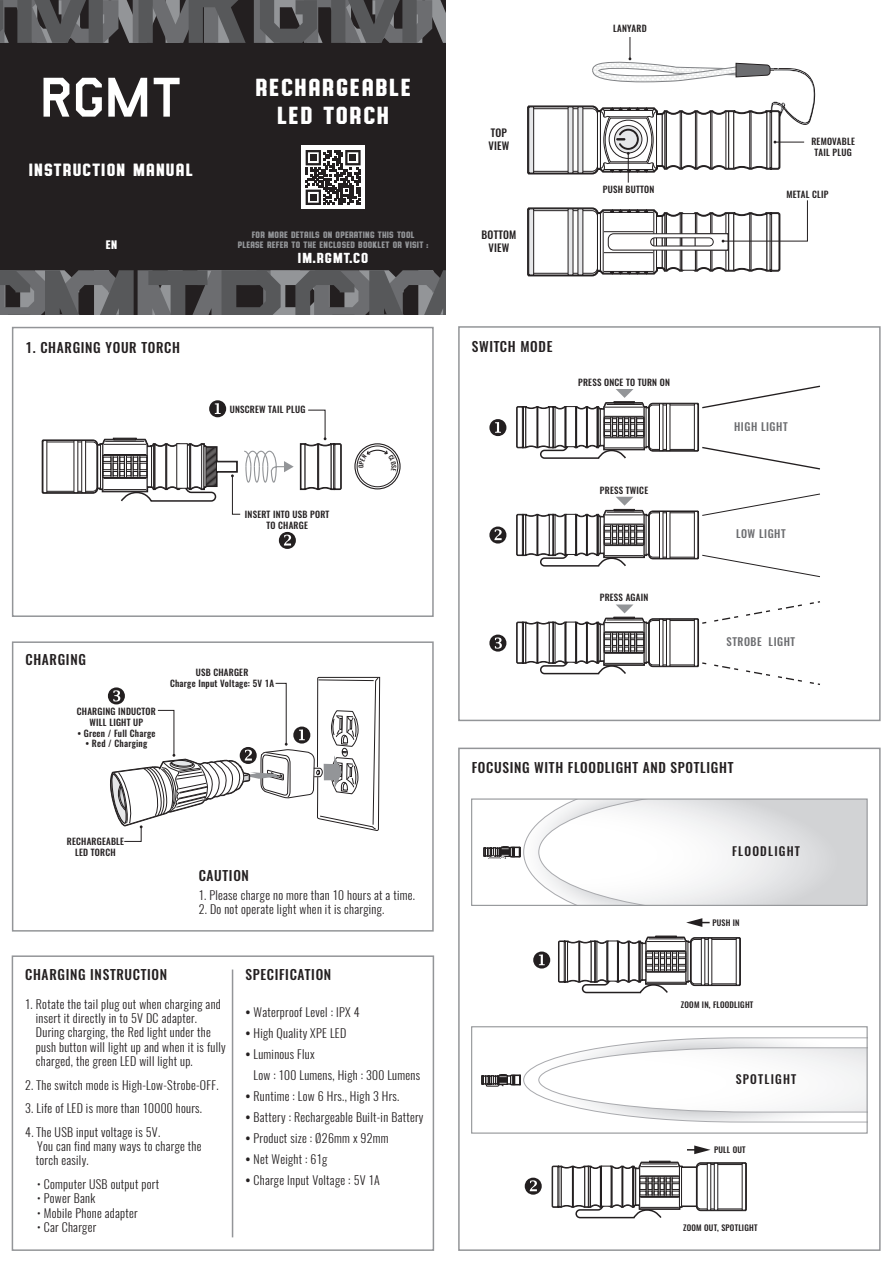
<style>
.page{position:relative;width:893px;height:1263px;background:#fff}
.page>*{position:absolute;margin:0;border:0;box-sizing:border-box;transform-origin:0 0}
.t1{font:24px/28.8px "Authority Rounded";letter-spacing:.07em;color:#fff;text-align:center}
.t2{font:17.25px "Authority Rounded";letter-spacing:.07em;color:#fff}
.t3{font:14.1px "Authority Rounded";letter-spacing:.07em;color:#fff}
.t4{font:500 13.5px "Oswald";letter-spacing:.05em;color:#231f20}
.t5{font:300 12px/14.4px "Oswald";letter-spacing:.025em;color:#231f20}
.t6{font:500 12px "Oswald";letter-spacing:.1em;color:#231f20}
.t7{font:12px "Authority Rounded";color:#fff}
.t8{font:500 10.8px "Oswald";letter-spacing:.05em;color:#6c6d70}
.t9{font:500 10.5px/12.6px "Oswald";letter-spacing:.025em;color:#231f20}
.t10{font:500 9px/10.8px "Oswald";letter-spacing:.025em;color:#231f20;text-align:center}
.t11{font:9px/10.8px "Authority Rounded";letter-spacing:.025em;color:#939598;text-align:center}
.t12{font:500 8.1px "Oswald";letter-spacing:.025em;color:#231f20}
.t13{font:500 6px "Oswald";color:#231f20}
.s1{font-weight:500}
</style>
<div class="page">
<div style="left:0;top:0;width:446px;height:315px;background:#231f20"></div>
<svg style="left:44px;top:78px;width:25px;height:39px"></svg>
<svg style="left:76px;top:78px;width:26px;height:39px"></svg>
<svg style="left:108px;top:78px;width:39px;height:39px"></svg>
<svg style="left:154px;top:78px;width:26px;height:39px"></svg>
<svg style="left:279px;top:532px;width:17px;height:17px"></svg>
<svg style="left:527px;top:37px;width:288px;height:146px"></svg>
<div style="left:458px;top:326px;width:423px;height:395px;border:2px solid #939598"></div>
<div style="left:458px;top:748px;width:423px;height:503px;border:2px solid #939598"></div>
<svg style="left:41px;top:400px;width:301px;height:115px"></svg>
<svg style="left:516px;top:493px;width:304px;height:84px"></svg>
<svg style="left:489px;top:419px;width:17px;height:17px"></svg>
<svg style="left:489px;top:526px;width:17px;height:17px"></svg>
<svg style="left:516px;top:385px;width:304px;height:85px"></svg>
<svg style="left:516px;top:601px;width:304px;height:84px"></svg>
<svg style="left:527px;top:200px;width:281px;height:77px"></svg>
<svg style="left:355px;top:444px;width:45px;height:45px"></svg>
<div style="left:354px;top:443px;width:47px;height:46px;border:1px solid #231f20;border-radius:50%"></div>
<div style="left:357px;top:446px;width:41px;height:41px;background:#fff;border-radius:50%"></div>
<div style="left:357px;top:446px;width:41px;height:41px;border:1px solid #231f20;border-radius:50%"></div>
<svg style="left:533px;top:951px;width:17px;height:17px"></svg>
<svg style="left:525px;top:1178px;width:17px;height:17px"></svg>
<div style="left:12px;top:641px;width:422px;height:290px;border:2px solid #939598"></div>
<div style="left:12px;top:955px;width:422px;height:296px;border:2px solid #939598"></div>
<svg style="left:108px;top:641px;width:272px;height:201px"></svg>
<hr style="left:232px;top:969px;width:1px;height:268px;background:#939598">
<svg style="left:489px;top:635px;width:17px;height:17px"></svg>
<div style="left:471px;top:798px;width:397px;height:108px;border:1px solid #939598"></div>
<svg style="left:483px;top:799px;width:384px;height:106px"></svg>
<div style="left:471px;top:1026px;width:397px;height:108px;border:1px solid #939598"></div>
<svg style="left:551px;top:1145px;width:196px;height:74px"></svg>
<svg style="left:558px;top:918px;width:183px;height:76px"></svg>
<svg style="left:481px;top:1037px;width:386px;height:86px"></svg>
<div style="left:301px;top:146px;width:64px;height:63px;background:#fff"></div>
<svg style="left:306px;top:150px;width:55px;height:55px"></svg>
<div style="left:310px;top:154px;width:7px;height:7px;background:#231f20"></div>
<div style="left:350px;top:154px;width:6px;height:7px;background:#231f20"></div>
<div style="left:310px;top:194px;width:7px;height:7px;background:#231f20"></div>
<svg style="left:0;top:270px;width:446px;height:44px;background:#5b5c5e"></svg>
<svg style="left:0;top:0;width:446px;height:43px"></svg>
<div style="left:12px;top:327px;width:422px;height:290px;border:2px solid #939598"></div>
<svg style="left:359px;top:449px;width:37px;height:13px"></svg>
<h2 class="t2" style="left:29px;top:160px;width:166px">INSTRUCTION MANUAL</h2>
<p class="t7" style="left:106px;top:238px;width:13px">EN</p>
<p class="t4" style="left:25px;top:338px;width:156px">1. CHARGING YOUR TORCH</p>
<h1 class="t1" style="left:255px;top:72px;width:157px">RECHARGEABLE<br>LED TORCH</h1>
<p class="t11" style="left:238px;top:229px;width:192px">FOR MORE DETAILS ON OPERATING THIS TOOL<br>PLEASE REFER TO THE ENCLOSED BOOKLET OR VISIT :</p>
<p class="t3" style="left:298px;top:250px;width:72px">IM.RGMT.CO</p>
<p class="t10" style="left:230px;top:404px;width:77px">UNSCREW TAIL PLUG</p>
<p class="t10" style="left:245px;top:509px;width:86px">INSERT INTO USB PORT<br>TO CHARGE</p>
<p class="t13" style="left:398px;top:465px;width:5px;rotate:90deg">S</p>
<p class="t4" style="left:25px;top:650px;width:62px">CHARGING</p>
<p class="t10" style="left:77px;top:706px;width:81px">CHARGING INDUCTOR<br>WILL LIGHT UP</p>
<p class="t10" style="left:77px;top:728px;width:80px">• Green / Full Charge</p>
<p class="t10" style="left:85px;top:738px;width:63px">• Red / Charging</p>
<p class="t10" style="left:170px;top:667px;width:106px">USB CHARGER<br>Charge Input Voltage: 5V 1A</p>
<p class="t10" style="left:67px;top:836px;width:59px">RECHARGEABLE<br>LED TORCH</p>
<p class="t4" style="left:199px;top:866px;width:52px">CAUTION</p>
<p class="t5" style="left:199px;top:888px;width:218px">1. Please charge no more than 10 hours at a time.</p>
<p class="t5" style="left:199px;top:902px;width:187px">2. Do not operate light when it is charging.</p>
<p class="t4" style="left:25px;top:965px;width:143px">CHARGING INSTRUCTION</p>
<p class="t5" style="left:36px;top:997px;width:191px;text-indent:-11px">1. Rotate the tail plug out when charging and insert it directly in to 5V DC adapter.<br>During charging, the Red light under the push button will light up and when it is fully charged, the green LED will light up.</p>
<p class="t5" style="left:25px;top:1078px;width:195px">2. The switch mode is High-Low-Strobe-OFF.</p>
<p class="t5" style="left:25px;top:1101px;width:178px">3. Life of LED is more than 10000 hours.</p>
<p class="t5" style="left:36px;top:1124px;width:167px;text-indent:-11px">4. The USB input voltage is 5V.<br>You can find many ways to charge the torch easily.</p>
<p class="t5" style="left:37px;top:1177px;width:124px">• Computer USB output port</p>
<p class="t5" style="left:37px;top:1191px;width:60px">• Power Bank</p>
<p class="t5" style="left:37px;top:1205px;width:102px">• Mobile Phone adapter</p>
<p class="t5" style="left:37px;top:1220px;width:61px">• Car Charger</p>
<p class="t4" style="left:245px;top:965px;width:87px">SPECIFICATION</p>
<p class="t5" style="left:245px;top:1005px;width:116px"><span class="s1">•</span> Waterproof Level : IPX 4</p>
<p class="t5" style="left:245px;top:1026px;width:102px"><span class="s1">•</span> High Quality XPE LED</p>
<p class="t5" style="left:254px;top:1043px;width:168px;line-height:21px;text-indent:-8px"><span class="s1">•</span> Luminous Flux<br>Low : 100 Lumens, High : 300 Lumens</p>
<p class="t5" style="left:245px;top:1089px;width:156px"><span class="s1">•</span> Runtime : Low 6 Hrs., High 3 Hrs.</p>
<p class="t5" style="left:245px;top:1110px;width:180px"><span class="s1">•</span> Battery : Rechargeable Built-in Battery</p>
<p class="t5" style="left:245px;top:1131px;width:145px"><span class="s1">•</span> Product size : Ø26mm x 92mm</p>
<p class="t5" style="left:245px;top:1152px;width:84px"><span class="s1">•</span> Net Weight : 61g</p>
<p class="t5" style="left:245px;top:1173px;width:136px"><span class="s1">•</span> Charge Input Voltage : 5V 1A</p>
<p class="t10" style="left:613px;top:23px;width:35px">LANYARD</p>
<p class="t9" style="left:488px;top:127px;width:23px">TOP<br>VIEW</p>
<p class="t9" style="left:481px;top:229px;width:36px;text-align:center">BOTTOM<br>VIEW</p>
<p class="t10" style="left:603px;top:184px;width:53px">PUSH BUTTON</p>
<p class="t4" style="left:472px;top:337px;width:82px">SWITCH MODE</p>
<p class="t10" style="left:578px;top:377px;width:93px">PRESS ONCE TO TURN ON</p>
<p class="t10" style="left:600px;top:485px;width:50px">PRESS TWICE</p>
<p class="t10" style="left:600px;top:592px;width:50px">PRESS AGAIN</p>
<p class="t10" style="left:811px;top:136px;width:45px">REMOVABLE<br>TAIL PLUG</p>
<p class="t10" style="left:786px;top:189px;width:44px">METAL CLIP</p>
<p class="t8" style="left:734px;top:419px;width:55px">HIGH LIGHT</p>
<p class="t8" style="left:736px;top:526px;width:51px">LOW LIGHT</p>
<p class="t8" style="left:726px;top:634px;width:70px">STROBE LIGHT</p>
<p class="t4" style="left:472px;top:758px;width:263px">FOCUSING WITH FLOODLIGHT AND SPOTLIGHT</p>
<p class="t6" style="left:732px;top:843px;width:69px">FLOODLIGHT</p>
<p class="t12" style="left:712px;top:917px;width:29px">PUSH IN</p>
<p class="t12" style="left:681px;top:999px;width:74px">ZOOM IN, FLOODLIGHT</p>
<p class="t6" style="left:736px;top:1070px;width:62px">SPOTLIGHT</p>
<p class="t12" style="left:714px;top:1144px;width:33px">PULL OUT</p>
<p class="t12" style="left:683px;top:1222px;width:76px">ZOOM OUT, SPOTLIGHT</p>
</div>
